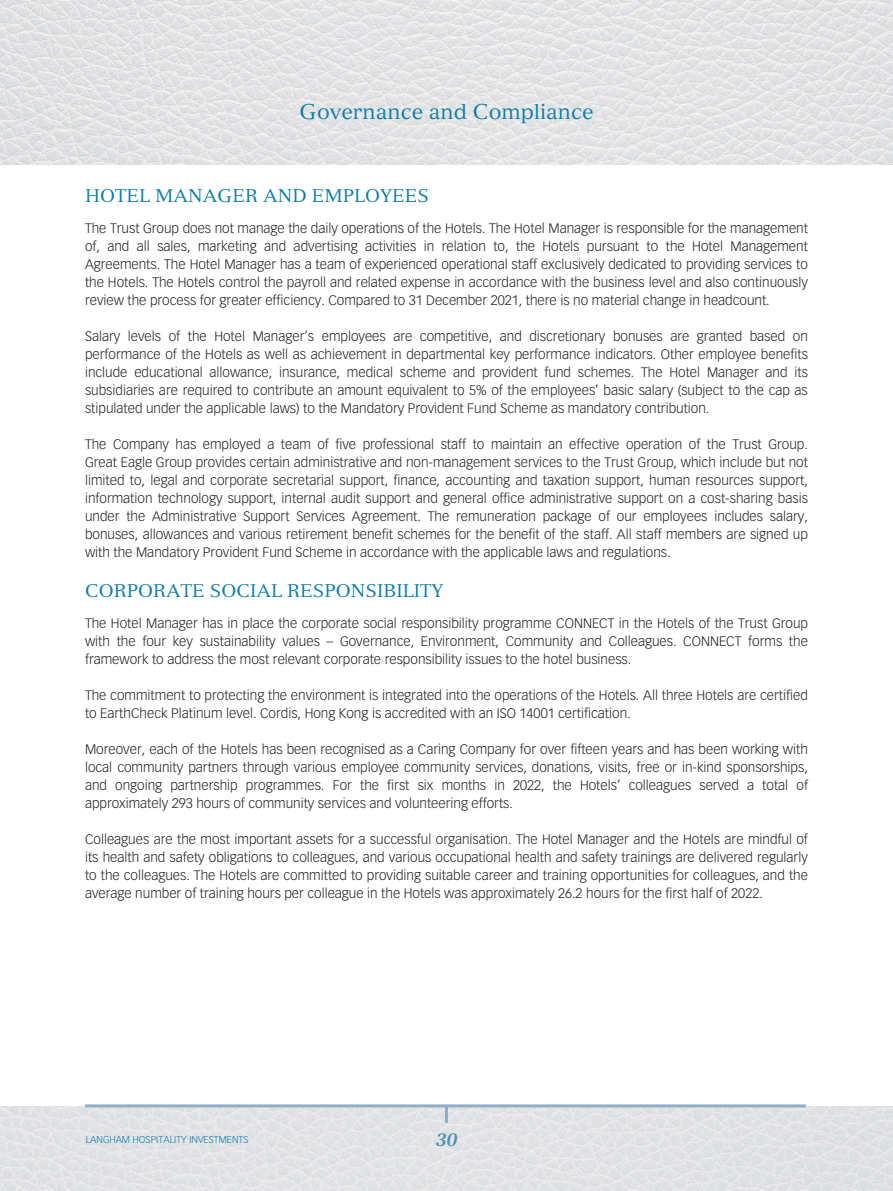
<style>
.page{position:relative;width:893px;height:1191px;background:#fff}
.page>*{position:absolute;margin:0;border:0;box-sizing:border-box;transform-origin:0 0}
.t1{font:21px "Versailles LT Std";color:#0d7ca8}
.t2{font:18px "Versailles LT Std";color:#0d7ca8}
.t3{font:italic 700 18px "Versailles LT Std";color:#4e8eb4}
.t4{font:300 13.5px/18px "Vectora LT Std";color:#231f20;text-align:justify}
.t5{font:300 9.75px "Vectora LT Std";color:#0d7ca8}
</style>
<div class="page">
<img style="left:0;top:0;width:892px;height:1191px">
<div style="left:0;top:166px;width:892px;height:940px;background:#fff"></div>
<hr style="left:445px;top:1106px;width:3px;height:17px;background:#8eafcb">
<hr style="left:85px;top:1104px;width:721px;height:3px;background:#8eafcb">
<h1 class="t1" style="left:300px;top:99px;width:295px">Governance and Compliance</h1>
<h2 class="t2" style="left:85px;top:185px;width:346px">HOTEL MANAGER AND EMPLOYEES</h2>
<p class="t4" style="left:85px;top:219px;width:724px">The Trust Group does not manage the daily operations of the Hotels. The Hotel Manager is responsible for the management of, and all sales, marketing and advertising activities in relation to, the Hotels pursuant to the Hotel Management Agreements. The Hotel Manager has a team of experienced operational staff exclusively dedicated to providing services to the Hotels. The Hotels control the payroll and related expense in accordance with the business level and also continuously review the process for greater efficiency. Compared to 31 December 2021, there is no material change in headcount.</p>
<p class="t4" style="left:85px;top:327px;width:724px">Salary levels of the Hotel Manager’s employees are competitive, and discretionary bonuses are granted based on performance of the Hotels as well as achievement in departmental key performance indicators. Other employee benefits include educational allowance, insurance, medical scheme and provident fund schemes. The Hotel Manager and its subsidiaries are required to contribute an amount equivalent to 5% of the employees’ basic salary (subject to the cap as stipulated under the applicable laws) to the Mandatory Provident Fund Scheme as mandatory contribution.</p>
<p class="t4" style="left:85px;top:435px;width:724px">The Company has employed a team of five professional staff to maintain an effective operation of the Trust Group.<br>Great Eagle Group provides certain administrative and non-management services to the Trust Group, which include but not limited to, legal and corporate secretarial support, finance, accounting and taxation support, human resources support, information technology support, internal audit support and general office administrative support on a cost-sharing basis under the Administrative Support Services Agreement. The remuneration package of our employees includes salary, bonuses, allowances and various retirement benefit schemes for the benefit of the staff. All staff members are signed up with the Mandatory Provident Fund Scheme in accordance with the applicable laws and regulations.</p>
<h2 class="t2" style="left:85px;top:580px;width:360px">CORPORATE SOCIAL RESPONSIBILITY</h2>
<p class="t4" style="left:85px;top:614px;width:724px">The Hotel Manager has in place the corporate social responsibility programme CONNECT in the Hotels of the Trust Group with the four key sustainability values – Governance, Environment, Community and Colleagues. CONNECT forms the framework to address the most relevant corporate responsibility issues to the hotel business.</p>
<p class="t4" style="left:85px;top:686px;width:724px">The commitment to protecting the environment is integrated into the operations of the Hotels. All three Hotels are certified to EarthCheck Platinum level. Cordis, Hong Kong is accredited with an ISO 14001 certification.</p>
<p class="t4" style="left:85px;top:740px;width:724px">Moreover, each of the Hotels has been recognised as a Caring Company for over fifteen years and has been working with local community partners through various employee community services, donations, visits, free or in-kind sponsorships, and ongoing partnership programmes. For the first six months in 2022, the Hotels’ colleagues served a total of approximately 293 hours of community services and volunteering efforts.</p>
<p class="t4" style="left:85px;top:830px;width:724px">Colleagues are the most important assets for a successful organisation. The Hotel Manager and the Hotels are mindful of its health and safety obligations to colleagues, and various occupational health and safety trainings are delivered regularly to the colleagues. The Hotels are committed to providing suitable career and training opportunities for colleagues, and the average number of training hours per colleague in the Hotels was approximately 26.2 hours for the first half of 2022.</p>
<p class="t5" style="left:86px;top:1134px;width:164px">LANGHAM HOSPITALITY INVESTMENTS</p>
<h2 class="t3" style="left:436px;top:1129px;width:23px">30</h2>
</div>
